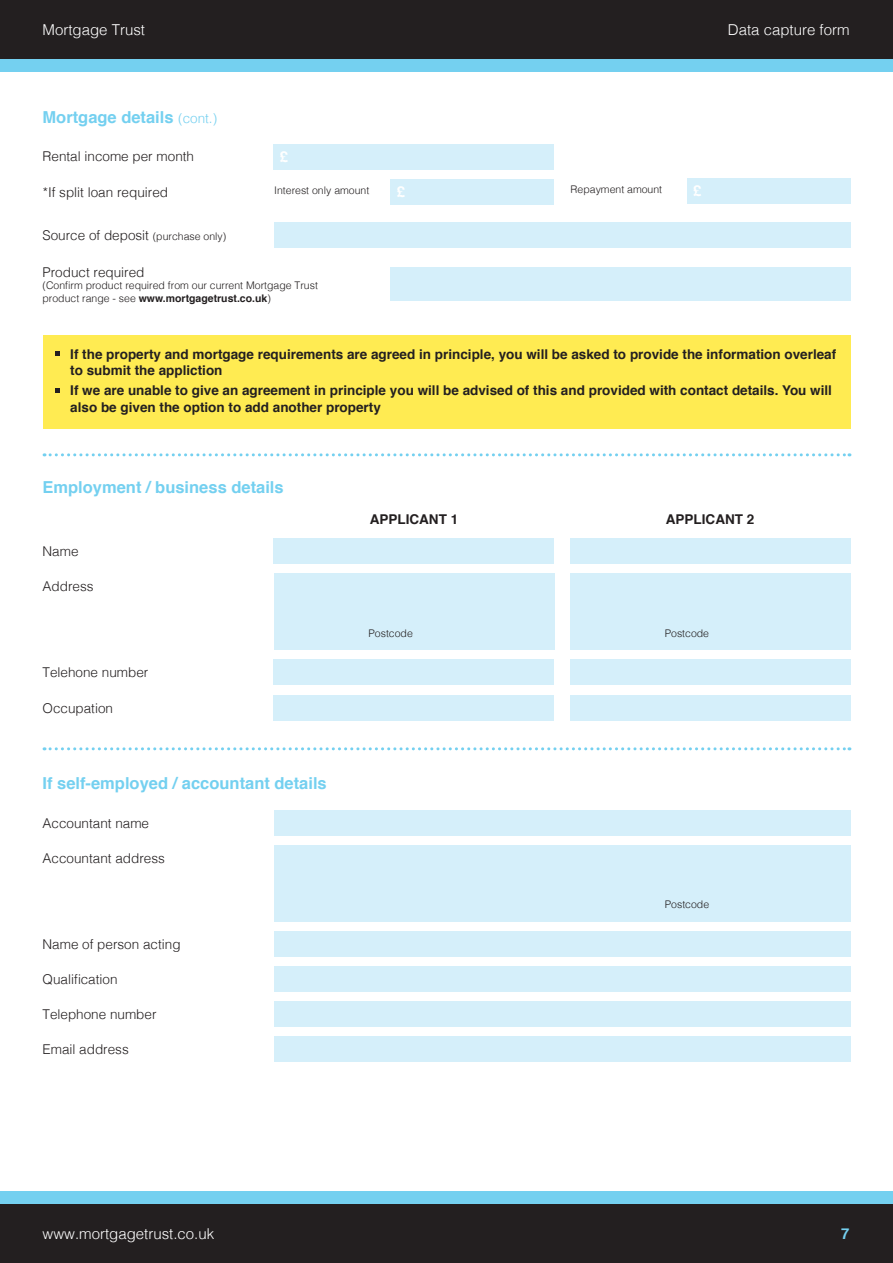
<style>
.page{position:relative;width:893px;height:1263px;background:#fff}
.page>*{position:absolute;margin:0;border:0;box-sizing:border-box;transform-origin:0 0}
.t1{font:700 16.5px "Helvetica";color:#74d0f0}
.t2{font:300 15px "Helvetica";color:#fff}
.t3{font:700 15px "Helvetica";color:#fff}
.t4{font:700 15px "Helvetica";color:#74d0f0}
.t5{font:700 13.5px/16.2px "Helvetica";color:#231f20}
.t6{font:300 13.5px "Helvetica";color:#231f20}
.t7{font:300 10.5px/12.6px "Helvetica";color:#231f20}
.s1{font-weight:300;font-size:13.5px}
.s2{font-size:10.5px}
.s3{font-weight:700}
</style>
<div class="page">
<div style="left:0;top:0;width:893px;height:60px;background:#231f20"></div>
<div style="left:0;top:60px;width:893px;height:12px;background:#74d0f0"></div>
<div style="left:0;top:1203px;width:893px;height:60px;background:#231f20"></div>
<div style="left:0;top:1191px;width:893px;height:12px;background:#74d0f0"></div>
<div style="left:570px;top:538px;width:280px;height:26px;background:#d5effa"></div>
<div style="left:274px;top:538px;width:280px;height:26px;background:#d5effa"></div>
<div style="left:274px;top:574px;width:280px;height:76px;background:#d5effa"></div>
<div style="left:570px;top:574px;width:280px;height:76px;background:#d5effa"></div>
<div style="left:570px;top:660px;width:280px;height:25px;background:#d5effa"></div>
<div style="left:274px;top:660px;width:280px;height:25px;background:#d5effa"></div>
<div style="left:274px;top:1036px;width:576px;height:26px;background:#d5effa"></div>
<svg style="left:44px;top:747px;width:806px;height:3px"></svg>
<svg style="left:44px;top:453px;width:806px;height:3px"></svg>
<div style="left:274px;top:810px;width:576px;height:25px;background:#d5effa"></div>
<div style="left:274px;top:845px;width:576px;height:76px;background:#d5effa"></div>
<div style="left:274px;top:931px;width:576px;height:25px;background:#d5effa"></div>
<div style="left:274px;top:966px;width:576px;height:26px;background:#d5effa"></div>
<div style="left:274px;top:1001px;width:576px;height:26px;background:#d5effa"></div>
<div style="left:570px;top:695px;width:280px;height:26px;background:#d5effa"></div>
<div style="left:274px;top:695px;width:280px;height:26px;background:#d5effa"></div>
<div style="left:390px;top:267px;width:460px;height:33px;background:#d5effa"></div>
<div style="left:274px;top:222px;width:576px;height:25px;background:#d5effa"></div>
<div style="left:43px;top:336px;width:807px;height:93px;background:#ffeb52"></div>
<svg style="left:55px;top:351px;width:5px;height:5px"></svg>
<svg style="left:55px;top:388px;width:5px;height:4px"></svg>
<div style="left:274px;top:144px;width:280px;height:25px;background:#d5effa"></div>
<div style="left:390px;top:179px;width:164px;height:25px;background:#d5effa"></div>
<div style="left:687px;top:178px;width:164px;height:25px;background:#d5effa"></div>
<p class="t2" style="left:43px;top:17px;width:104px">Mortgage Trust</p>
<p class="t2" style="left:728px;top:17px;width:123px">Data capture form</p>
<p class="t1" style="left:43px;top:104px;width:176px">Mortgage details <span class="s1">(cont.)</span></p>
<p class="t6" style="left:43px;top:145px;width:153px">Rental income per month</p>
<p class="t3" style="left:280px;top:145px;width:10px">£</p>
<p class="t6" style="left:43px;top:180px;width:127px">*If split loan required</p>
<p class="t7" style="left:274px;top:184px;width:97px">Interest only amount</p>
<p class="t3" style="left:397px;top:180px;width:10px">£</p>
<p class="t7" style="left:571px;top:183px;width:93px">Repayment amount</p>
<p class="t3" style="left:693px;top:179px;width:10px">£</p>
<p class="t6" style="left:43px;top:223px;width:185px">Source of deposit <span class="s2">(purchase only)</span></p>
<p class="t6" style="left:43px;top:260px;width:104px">Product required</p>
<p class="t7" style="left:43px;top:278px;width:277px">(Confirm product required from our current Mortgage Trust product range - see <span class="s3">www.mortgagetrust.co.uk</span>)</p>
<p class="t5" style="left:70px;top:346px;width:767px">If the property and mortgage requirements are agreed in principle, you will be asked to provide the information overleaf to submit the appliction</p>
<p class="t5" style="left:70px;top:383px;width:763px">If we are unable to give an agreement in principle you will be advised of this and provided with contact details. You will also be given the option to add another property</p>
<p class="t1" style="left:43px;top:474px;width:243px">Employment / business details</p>
<p class="t6" style="left:43px;top:540px;width:38px">Name</p>
<p class="t6" style="left:43px;top:575px;width:53px">Address</p>
<p class="t6" style="left:43px;top:661px;width:107px">Telehone number</p>
<p class="t6" style="left:43px;top:697px;width:72px">Occupation</p>
<p class="t1" style="left:43px;top:770px;width:286px">If self-employed / accountant details</p>
<p class="t6" style="left:43px;top:811px;width:108px">Accountant name</p>
<p class="t6" style="left:43px;top:846px;width:124px">Accountant address</p>
<p class="t6" style="left:43px;top:932px;width:140px">Name of person acting</p>
<p class="t6" style="left:43px;top:967px;width:77px">Qualification</p>
<p class="t6" style="left:43px;top:1002px;width:116px">Telephone number</p>
<p class="t6" style="left:43px;top:1037px;width:88px">Email address</p>
<p class="t5" style="left:370px;top:512px;width:90px">APPLICANT 1</p>
<p class="t5" style="left:666px;top:512px;width:90px">APPLICANT 2</p>
<p class="t7" style="left:369px;top:626px;width:46px">Postcode</p>
<p class="t7" style="left:665px;top:626px;width:46px">Postcode</p>
<p class="t7" style="left:665px;top:897px;width:46px">Postcode</p>
<p class="t2" style="left:43px;top:1221px;width:173px">www.mortgagetrust.co.uk</p>
<p class="t4" style="left:841px;top:1221px;width:10px">7</p>
</div>
